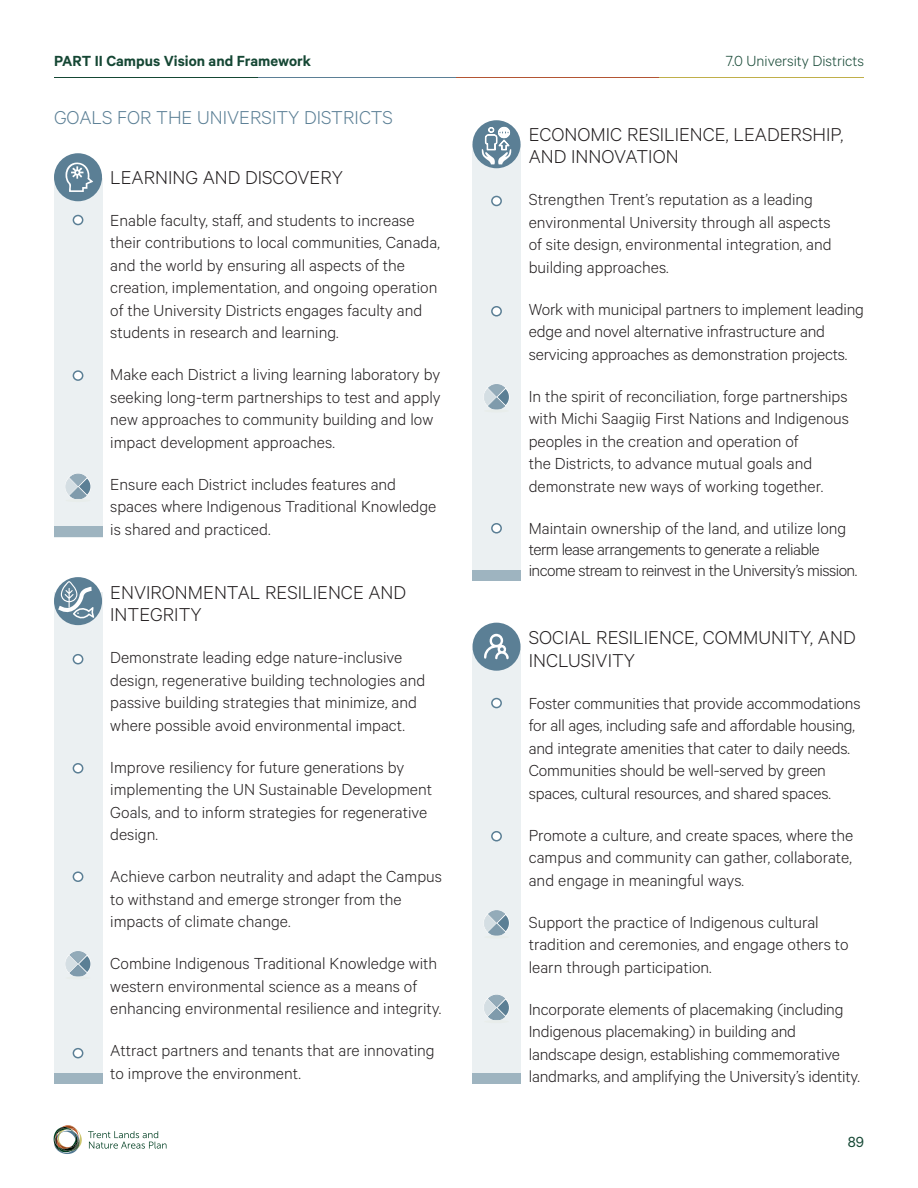
<style>
.page{position:relative;width:918px;height:1188px;background:#fff}
.page>*{position:absolute;margin:0;border:0;box-sizing:border-box;transform-origin:0 0}
.Body_-_12_15{font:300 21px/22.5px "Calibre";color:#231f20}
.Subheader_-_14_17{font:300 21px "Calibre";color:#5b7f95}
.Body_-_12_15-2{font:300 18px/22.5px "Calibre";color:#231f20}
.Body_-_12_15-3{font:300 18px/21px "Calibre";letter-spacing:-.03em;color:#231f20}
.t1{font:600 16.5px "Calibre";color:#154734}
.t2{font:300 16.5px "Calibre";color:#154734}
.t3{font:16.5px "Calibre";color:#154734}
</style>
<div class="page">
<svg style="left:88px;top:1131px;width:78px;height:18px"></svg>
<svg style="left:54px;top:1125px;width:28px;height:29px"></svg>
<hr style="left:54px;top:78px;width:205px;height:1px;background:#154734">
<hr style="left:259px;top:78px;width:204px;height:1px;background:#5b7f95">
<hr style="left:456px;top:78px;width:205px;height:1px;background:#b35533">
<hr style="left:659px;top:78px;width:205px;height:1px;background:#c0af4a">
<div style="left:54px;top:178px;width:48px;height:359px;background:#ebf0f2"></div>
<div style="left:473px;top:144px;width:48px;height:436px;background:#ebf0f2"></div>
<div style="left:54px;top:592px;width:48px;height:492px;background:#ebf0f2"></div>
<div style="left:473px;top:649px;width:48px;height:435px;background:#ebf0f2"></div>
<div style="left:54px;top:526px;width:48px;height:11px;background:#9eb4c0"></div>
<div style="left:472px;top:570px;width:49px;height:10px;background:#9eb4c0"></div>
<div style="left:54px;top:1073px;width:48px;height:11px;background:#9eb4c0"></div>
<div style="left:472px;top:1073px;width:49px;height:11px;background:#9eb4c0"></div>
<div style="left:473px;top:120px;width:48px;height:48px;background:#5b7f95;border-radius:50%"></div>
<svg style="left:481px;top:127px;width:31px;height:37px"></svg>
<div style="left:54px;top:577px;width:48px;height:48px;background:#5b7f95;border-radius:50%"></div>
<svg style="left:54px;top:581px;width:42px;height:39px"></svg>
<div style="left:73px;top:216px;width:10px;height:9px;background:#fff;border-radius:50%"></div>
<div style="left:73px;top:215px;width:10px;height:10px;border:2px solid #5b7f95;border-radius:50%"></div>
<div style="left:492px;top:196px;width:9px;height:9px;background:#fff;border-radius:50%"></div>
<div style="left:491px;top:196px;width:11px;height:10px;border:2px solid #5b7f95;border-radius:50%"></div>
<div style="left:73px;top:655px;width:10px;height:9px;background:#fff;border-radius:50%"></div>
<div style="left:73px;top:654px;width:10px;height:10px;border:2px solid #5b7f95;border-radius:50%"></div>
<div style="left:492px;top:699px;width:9px;height:9px;background:#fff;border-radius:50%"></div>
<div style="left:491px;top:698px;width:11px;height:10px;border:2px solid #5b7f95;border-radius:50%"></div>
<div style="left:492px;top:832px;width:9px;height:9px;background:#fff;border-radius:50%"></div>
<div style="left:491px;top:831px;width:11px;height:11px;border:2px solid #5b7f95;border-radius:50%"></div>
<div style="left:73px;top:371px;width:10px;height:9px;background:#fff;border-radius:50%"></div>
<div style="left:73px;top:370px;width:10px;height:11px;border:2px solid #5b7f95;border-radius:50%"></div>
<div style="left:492px;top:307px;width:9px;height:9px;background:#fff;border-radius:50%"></div>
<div style="left:491px;top:306px;width:11px;height:11px;border:2px solid #5b7f95;border-radius:50%"></div>
<div style="left:492px;top:524px;width:9px;height:9px;background:#fff;border-radius:50%"></div>
<div style="left:491px;top:523px;width:11px;height:11px;border:2px solid #5b7f95;border-radius:50%"></div>
<div style="left:73px;top:764px;width:10px;height:9px;background:#fff;border-radius:50%"></div>
<div style="left:73px;top:763px;width:10px;height:11px;border:2px solid #5b7f95;border-radius:50%"></div>
<div style="left:73px;top:872px;width:10px;height:9px;background:#fff;border-radius:50%"></div>
<div style="left:73px;top:871px;width:10px;height:11px;border:2px solid #5b7f95;border-radius:50%"></div>
<div style="left:73px;top:1049px;width:10px;height:9px;background:#fff;border-radius:50%"></div>
<div style="left:73px;top:1048px;width:10px;height:10px;border:2px solid #5b7f95;border-radius:50%"></div>
<div style="left:54px;top:153px;width:48px;height:48px;background:#5b7f95;border-radius:50%"></div>
<svg style="left:65px;top:162px;width:28px;height:30px"></svg>
<div style="left:473px;top:623px;width:48px;height:48px;background:#5b7f95;border-radius:50%"></div>
<svg style="left:484px;top:633px;width:25px;height:26px"></svg>
<svg style="left:65px;top:473px;width:26px;height:26px"></svg>
<hr style="left:66px;top:499px;width:24px;height:3px;background:#e8edeb;border-radius:50%">
<svg style="left:65px;top:951px;width:26px;height:25px"></svg>
<hr style="left:66px;top:976px;width:24px;height:3px;background:#e8edeb;border-radius:50%">
<svg style="left:484px;top:384px;width:25px;height:25px"></svg>
<hr style="left:484px;top:409px;width:25px;height:3px;background:#e8edeb;border-radius:50%">
<svg style="left:484px;top:910px;width:25px;height:26px"></svg>
<hr style="left:484px;top:936px;width:25px;height:3px;background:#e8edeb;border-radius:50%">
<svg style="left:484px;top:994px;width:25px;height:26px"></svg>
<hr style="left:484px;top:1020px;width:25px;height:3px;background:#e8edeb;border-radius:50%">
<p class="t1" style="left:54px;top:51px;width:259px">PART II Campus Vision and Framework</p>
<p class="t2" style="left:726px;top:52px;width:140px">7.0 University Districts</p>
<p class="Subheader_-_14_17" style="left:54px;top:105px;width:340px">GOALS FOR THE UNIVERSITY DISTRICTS</p>
<p class="Body_-_12_15" style="left:110px;top:165px;width:234px">LEARNING AND DISCOVERY</p>
<p class="Body_-_12_15-2" style="left:110px;top:208px;width:331px">Enable faculty, staff, and students to increase their contributions to local communities, Canada, and the world by ensuring all aspects of the creation, implementation, and ongoing operation of the University Districts engages faculty and students in research and learning.</p>
<p class="Body_-_12_15-2" style="left:110px;top:363px;width:332px">Make each District a living learning laboratory by seeking long-term partnerships to test and apply new approaches to community building and low impact development approaches.</p>
<p class="Body_-_12_15-2" style="left:110px;top:472px;width:328px">Ensure each District includes features and spaces where Indigenous Traditional Knowledge is shared and practiced.</p>
<p class="Body_-_12_15" style="left:110px;top:580px;width:297px">ENVIRONMENTAL RESILIENCE AND<br>INTEGRITY</p>
<p class="Body_-_12_15-2" style="left:110px;top:646px;width:317px">Demonstrate leading edge nature-inclusive design, regenerative building technologies and passive building strategies that minimize, and where possible avoid environmental impact.</p>
<p class="Body_-_12_15-2" style="left:110px;top:755px;width:323px">Improve resiliency for future generations by implementing the UN Sustainable Development Goals, and to inform strategies for regenerative design.</p>
<p class="Body_-_12_15-2" style="left:110px;top:865px;width:333px">Achieve carbon neutrality and adapt the Campus to withstand and emerge stronger from the impacts of climate change.</p>
<p class="Body_-_12_15-2" style="left:110px;top:952px;width:333px">Combine Indigenous Traditional Knowledge with western environmental science as a means of enhancing environmental resilience and integrity.</p>
<p class="Body_-_12_15-2" style="left:110px;top:1039px;width:326px">Attract partners and tenants that are innovating to improve the environment.</p>
<p class="Body_-_12_15" style="left:529px;top:122px;width:316px">ECONOMIC RESILIENCE, LEADERSHIP,<br>AND INNOVATION</p>
<p class="Body_-_12_15-2" style="left:529px;top:188px;width:304px">Strengthen Trent’s reputation as a leading environmental University through all aspects of site design, environmental integration, and building approaches.</p>
<p class="Body_-_12_15-2" style="left:529px;top:297px;width:337px">Work with municipal partners to implement leading edge and novel alternative infrastructure and servicing approaches as demonstration projects.</p>
<p class="Body_-_12_15-2" style="left:529px;top:384px;width:322px">In the spirit of reconciliation, forge partnerships with Michi Saagiig First Nations and Indigenous peoples in the creation and operation of<br>the Districts, to advance mutual goals and demonstrate new ways of working together.</p>
<p class="Body_-_12_15-3" style="left:529px;top:517px;width:330px">Maintain ownership of the land, and utilize long term lease arrangements to generate a reliable income stream to reinvest in the University’s mission.</p>
<p class="Body_-_12_15" style="left:529px;top:626px;width:328px">SOCIAL RESILIENCE, COMMUNITY, AND<br>INCLUSIVITY</p>
<p class="Body_-_12_15-2" style="left:529px;top:691px;width:333px">Foster communities that provide accommodations for all ages, including safe and affordable housing, and integrate amenities that cater to daily needs.<br>Communities should be well-served by green spaces, cultural resources, and shared spaces.</p>
<p class="Body_-_12_15-2" style="left:529px;top:823px;width:326px;text-align:justify">Promote a culture, and create spaces, where the campus and community can gather, collaborate, and engage in meaningful ways.</p>
<p class="Body_-_12_15-2" style="left:529px;top:910px;width:321px">Support the practice of Indigenous cultural tradition and ceremonies, and engage others to learn through participation.</p>
<p class="Body_-_12_15-2" style="left:529px;top:997px;width:333px">Incorporate elements of placemaking (including Indigenous placemaking) in building and landscape design, establishing commemorative landmarks, and amplifying the University’s identity.</p>
<p class="t3" style="left:848px;top:1132px;width:18px">89</p>
</div>
